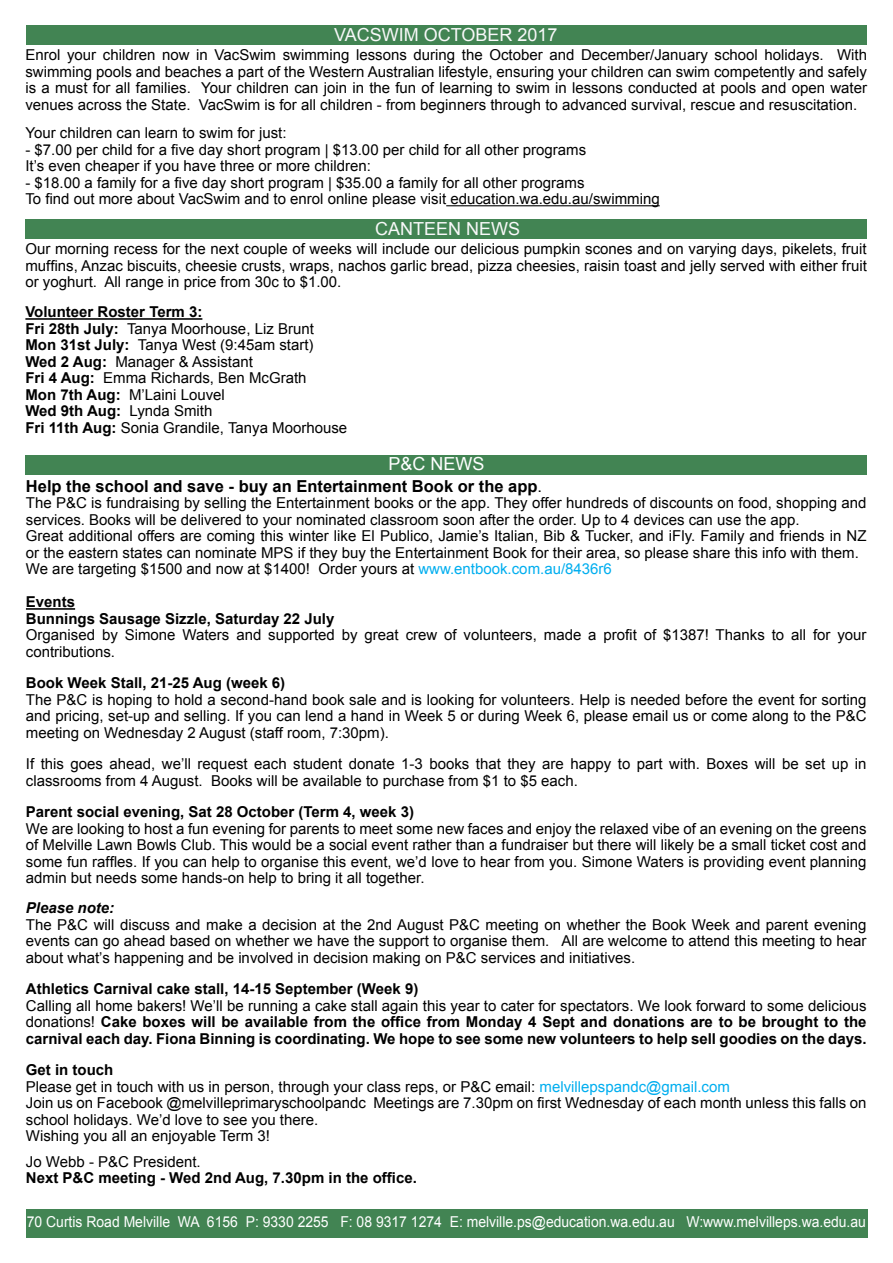
<style>
.page{position:relative;width:893px;height:1263px;background:#fff}
.page>*{position:absolute;margin:0;border:0;box-sizing:border-box;transform-origin:0 0}
.t1{font:18px "Arial";color:#f8f8f9}
.t2{font:18px "Arial";color:#fff}
.t3{font:700 16.5px "Arial";color:#000}
.t4{font:15px/16.5px "Arial";color:#000}
.t5{font:700 15px/16.5px "Arial";color:#000}
.t6{font:15px "Arial";color:#fff;scale:.93 1}
.t7{font:italic 700 15px "Arial";color:#000}
.s1{font-weight:700}
.s2{font-weight:400}
.s3{color:#00aeef}
</style>
<div class="page">
<div style="left:26px;top:1209px;width:841px;height:28px;background:#428453"></div>
<div style="left:26px;top:456px;width:841px;height:19px;background:#428453"></div>
<hr style="left:26px;top:608px;width:49px;height:2px;background:#000">
<hr style="left:446px;top:205px;width:214px;height:1px;background:#000">
<div style="left:26px;top:26px;width:841px;height:19px;background:#428453"></div>
<div style="left:25px;top:220px;width:842px;height:19px;background:#428453"></div>
<hr style="left:25px;top:318px;width:177px;height:2px;background:#000">
<p class="t1" style="left:334px;top:23px;width:225px">VACSWIM OCTOBER 2017</p>
<p class="t4" style="left:25px;top:47px;width:843px;text-align:justify">Enrol your children now in VacSwim swimming lessons during the October and December/January school holidays. With swimming pools and beaches a part of the Western Australian lifestyle, ensuring your children can swim competently and safely is a must for all families. Your children can join in the fun of learning to swim in lessons conducted at pools and open water venues across the State. VacSwim is for all children - from beginners through to advanced survival, rescue and resuscitation.</p>
<p class="t4" style="left:25px;top:125px;width:263px">Your children can learn to swim for just:</p>
<p class="t4" style="left:25px;top:141px;width:562px">- $7.00 per child for a five day short program | $13.00 per child for all other programs<br>It’s even cheaper if you have three or more children:</p>
<p class="t4" style="left:25px;top:174px;width:636px">- $18.00 a family for a five day short program | $35.00 a family for all other programs<br>To find out more about VacSwim and to enrol online please visit education.wa.edu.au/swimming</p>
<p class="t1" style="left:375px;top:216px;width:147px">CANTEEN NEWS</p>
<p class="t4" style="left:25px;top:241px;width:843px;text-align:justify">Our morning recess for the next couple of weeks will include our delicious pumpkin scones and on varying days, pikelets, fruit muffins, Anzac biscuits, cheesie crusts, wraps, nachos garlic bread, pizza cheesies, raisin toast and jelly served with either fruit or yoghurt. All range in price from 30c to $1.00.</p>
<p class="t4" style="left:25px;top:304px;width:323px"><span class="s1">Volunteer Roster Term 3:<br>Fri 28th July:</span> Tanya Moorhouse, Liz Brunt <span class="s1">Mon 31st July:</span> Tanya West (9:45am start)<br><span class="s1">Wed 2 Aug:</span> Manager &amp; Assistant<br><span class="s1">Fri 4 Aug:</span> Emma Richards, Ben McGrath<br><span class="s1">Mon 7th Aug:</span> M’Laini Louvel<br><span class="s1">Wed 9th Aug:</span> Lynda Smith<br><span class="s1">Fri 11th Aug:</span> Sonia Grandile, Tanya Moorhouse</p>
<p class="t2" style="left:388px;top:452px;width:98px">P&amp;C NEWS</p>
<p class="t3" style="left:26px;top:475px;width:518px">Help the school and save - buy an Entertainment Book or the app<span class="s2">.</span></p>
<p class="t4" style="left:26px;top:495px;width:842px">The P&amp;C is fundraising by selling the Entertainment books or the app. They offer hundreds of discounts on food, shopping and services. Books will be delivered to your nominated classroom soon after the order. Up to 4 devices can use the app.<br>Great additional offers are coming this winter like El Publico, Jamie’s Italian, Bib &amp; Tucker, and iFly. Family and friends in NZ or the eastern states can nominate MPS if they buy the Entertainment Book for their area, so please share this info with them.<br>We are targeting $1500 and now at $1400! Order yours at <span class="s3">www.entbook.com.au/8436r6</span></p>
<p class="t5" style="left:26px;top:594px;width:310px">Events<br>Bunnings Sausage Sizzle, Saturday 22 July</p>
<p class="t4" style="left:26px;top:627px;width:842px">Organised by Simone Waters and supported by great crew of volunteers, made a profit of $1387! Thanks to all for your contributions.</p>
<p class="t5" style="left:26px;top:675px;width:261px">Book Week Stall, 21-25 Aug (week 6)</p>
<p class="t4" style="left:26px;top:691px;width:842px;text-align:justify">The P&amp;C is hoping to hold a second-hand book sale and is looking for volunteers. Help is needed before the event for sorting and pricing, set-up and selling. If you can lend a hand in Week 5 or during Week 6, please email us or come along to the P&amp;C meeting on Wednesday 2 August (staff room, 7:30pm).</p>
<p class="t4" style="left:26px;top:756px;width:842px">If this goes ahead, we’ll request each student donate 1-3 books that they are happy to part with. Boxes will be set up in classrooms from 4 August. Books will be available to purchase from $1 to $5 each.</p>
<p class="t5" style="left:26px;top:804px;width:390px">Parent social evening, Sat 28 October (Term 4, week 3)</p>
<p class="t4" style="left:26px;top:820px;width:842px;text-align:justify">We are looking to host a fun evening for parents to meet some new faces and enjoy the relaxed vibe of an evening on the greens of Melville Lawn Bowls Club. This would be a social event rather than a fundraiser but there will likely be a small ticket cost and some fun raffles. If you can help to organise this event, we’d love to hear from you. Simone Waters is providing event planning admin but needs some hands-on help to bring it all together.</p>
<p class="t7" style="left:26px;top:898px;width:90px">Please note:</p>
<p class="t4" style="left:26px;top:916px;width:842px;text-align:justify">The P&amp;C will discuss and make a decision at the 2nd August P&amp;C meeting on whether the Book Week and parent evening events can go ahead based on whether we have the support to organise them. All are welcome to attend this meeting to hear about what’s happening and be involved in decision making on P&amp;C services and initiatives.</p>
<p class="t5" style="left:26px;top:981px;width:394px">Athletics Carnival cake stall, 14-15 September (Week 9)</p>
<p class="t5" style="left:26px;top:998px;width:842px;text-align:justify"><span class="s2">Calling all home bakers! We’ll be running a cake stall again this year to cater for spectators. We look forward to some delicious donations!</span> Cake boxes will be available from the office from Monday 4 Sept and donations are to be brought to the carnival each day. Fiona Binning is coordinating. We hope to see some new volunteers to help sell goodies on the days.</p>
<p class="t4" style="left:26px;top:1062px;width:842px"><span class="s1">Get in touch<br></span>Please get in touch with us in person, through your class reps, or P&amp;C email: <span class="s3">melvillepspandc@gmail.com<br></span>Join us on Facebook @melvilleprimaryschoolpandc Meetings are 7.30pm on first Wednesday of each month unless this falls on school holidays. We’d love to see you there.<br>Wishing you all an enjoyable Term 3!</p>
<p class="t4" style="left:26px;top:1153px;width:176px">Jo Webb - P&amp;C President.</p>
<p class="t5" style="left:26px;top:1170px;width:392px">Next P&amp;C meeting - Wed 2nd Aug, 7.30pm in the office.</p>
<p class="t6" style="left:27px;top:1212px;width:904px">70 Curtis Road Melville WA 6156 P: 9330 2255 F: 08 9317 1274 E: melville.ps@education.wa.edu.au W:www.melvilleps.wa.edu.au</p>
</div>
